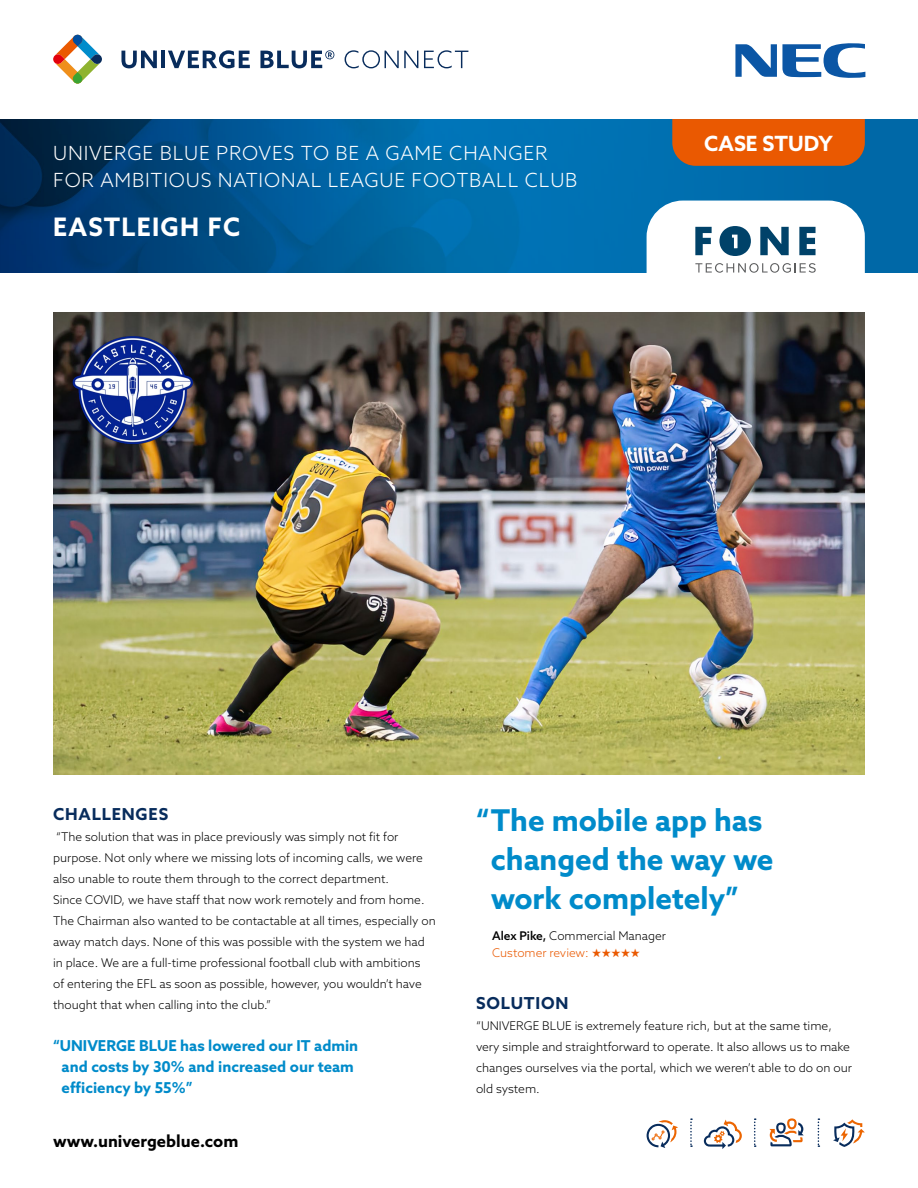
<style>
.page{position:relative;width:918px;height:1188px;background:#fff}
.page>*{position:absolute;margin:0;border:0;box-sizing:border-box;transform-origin:0 0}
.t1{font:700 30px/39px "Azo Sans";color:#008bca}
.t2{font:700 25.5px "Azo Sans";letter-spacing:.05em;color:#fff}
.t3{font:700 21px "Azo Sans";color:#fff}
.t4{font:300 19.5px/27px "Azo Sans";letter-spacing:.04em;color:#fff}
.t5{font:700 16.5px "Azo Sans";color:#000}
.t6{font:700 16.5px "Azo Sans";letter-spacing:.05em;color:#082c5c}
.t7{font:700 15px/21px "Azo Sans";color:#008bca}
.t8{font:300 12px/21px "Azo Sans";color:#000}
.s1{font-weight:500}
.s2{color:#ea5901}
</style>
<div class="page">
<img style="left:53px;top:312px;width:812px;height:463px">
<div style="left:0;top:119px;width:918px;height:153px;background:#0068a7"></div>
<svg style="left:735px;top:43px;width:130px;height:35px"></svg>
<div style="left:423px;top:119px;width:411px;height:153px;background:#0071b2"></div>
<svg style="left:672px;top:119px;width:193px;height:47px;background:#e25906"></svg>
<svg style="left:0;top:119px;width:423px;height:153px"></svg>
<svg style="left:647px;top:1120px;width:31px;height:28px"></svg>
<svg style="left:769px;top:1118px;width:35px;height:28px"></svg>
<svg style="left:704px;top:1120px;width:38px;height:29px"></svg>
<svg style="left:833px;top:1119px;width:32px;height:28px"></svg>
<svg style="left:818px;top:1118px;width:1px;height:29px"></svg>
<svg style="left:754px;top:1118px;width:2px;height:29px"></svg>
<svg style="left:690px;top:1118px;width:2px;height:29px"></svg>
<svg style="left:647px;top:201px;width:218px;height:72px;background:#d3dfe6"></svg>
<svg style="left:53px;top:35px;width:49px;height:49px"></svg>
<svg style="left:121px;top:51px;width:36px;height:17px"></svg>
<hr style="left:161px;top:51px;width:4px;height:17px;background:#082c5c">
<svg style="left:168px;top:50px;width:82px;height:18px"></svg>
<svg style="left:260px;top:50px;width:74px;height:18px"></svg>
<svg style="left:345px;top:50px;width:73px;height:18px"></svg>
<svg style="left:424px;top:50px;width:44px;height:18px"></svg>
<img style="left:68px;top:331px;width:129px;height:118px">
<h3 class="t4" style="left:53px;top:139px;width:526px">UNIVERGE BLUE PROVES TO BE A GAME CHANGER<br>FOR AMBITIOUS NATIONAL LEAGUE FOOTBALL CLUB</h3>
<h2 class="t2" style="left:53px;top:210px;width:188px">EASTLEIGH FC</h2>
<h3 class="t3" style="left:704px;top:130px;width:130px">CASE STUDY</h3>
<h3 class="t6" style="left:53px;top:803px;width:117px">CHALLENGES</h3>
<p class="t8" style="left:53px;top:826px;width:384px">“The solution that was in place previously was simply not fit for purpose. Not only where we missing lots of incoming calls, we were also unable to route them through to the correct department.<br>Since COVID, we have staff that now work remotely and from home.<br>The Chairman also wanted to be contactable at all times, especially on away match days. None of this was possible with the system we had in place. We are a full-time professional football club with ambitions<br>of entering the EFL as soon as possible, however, you wouldn’t have thought that when calling into the club.”</p>
<p class="t7" style="left:62px;top:1035px;width:298px;text-indent:-9px">“UNIVERGE BLUE has lowered our IT admin and costs by 30% and increased our team efficiency by 55%”</p>
<h3 class="t5" style="left:53px;top:1130px;width:187px">www.univergeblue.com</h3>
<h1 class="t1" style="left:491px;top:800px;width:284px;text-indent:-15px">“The mobile app has changed the way we work completely”</h1>
<p class="t8" style="left:492px;top:928px;width:175px;line-height:16.5px"><span class="s1">Alex Pike,</span> Commercial Manager<br><span class="s2">Customer review:</span> <span class="s2">★★★★★</span></p>
<h3 class="t6" style="left:476px;top:992px;width:94px">SOLUTION</h3>
<p class="t8" style="left:476px;top:1015px;width:378px">“UNIVERGE BLUE is extremely feature rich, but at the same time, very simple and straightforward to operate. It also allows us to make changes ourselves via the portal, which we weren’t able to do on our old system.</p>
</div>
